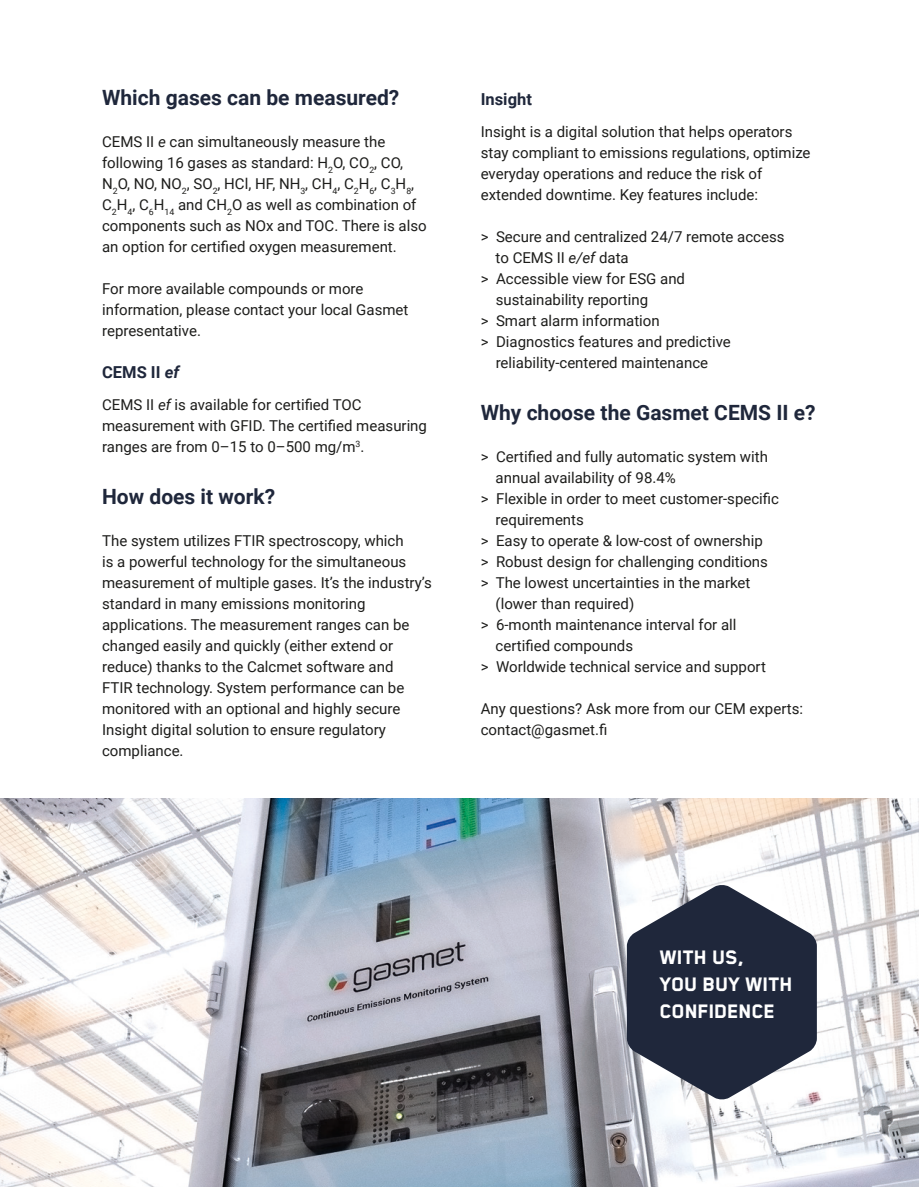
<style>
.page{position:relative;width:919px;height:1187px;background:#fff}
.page>*{position:absolute;margin:0;border:0;box-sizing:border-box;transform-origin:0 0}
.t1{font:22.5px/27px "Blender Strong";color:#fff}
.t2{font:700 21px "Roboto";color:#1f273b}
.t3{font:700 16.5px "Roboto";color:#1f273b}
.t4{font:15px/21px "Roboto";color:#1d1d1b}
.s1{font-style:italic}
</style>
<div class="page">
<img style="left:0;top:798px;width:918px;height:388px">
<svg style="left:626px;top:884px;width:190px;height:215px"></svg>
<h2 class="t2" style="left:102px;top:83px;width:299px">Which gases can be measured?</h2>
<p class="t4" style="left:102px;top:131px;width:326px">CEMS II <span class="s1">e</span> can simultaneously measure the following 16 gases as standard: H<sub>2</sub>O, CO<sub>2</sub>, CO, N<sub>2</sub>O, NO, NO<sub>2</sub>, SO<sub>2</sub>, HCl, HF, NH<sub>3</sub>, CH<sub>4</sub>, C<sub>2</sub>H<sub>6</sub>, C<sub>3</sub>H<sub>8</sub>, C<sub>2</sub>H<sub>4</sub>, C<sub>6</sub>H<sub>14</sub> and CH<sub>2</sub>O as well as combination of components such as NOx and TOC. There is also an option for certified oxygen measurement.</p>
<p class="t4" style="left:102px;top:278px;width:308px">For more available compounds or more information, please contact your local Gasmet representative.</p>
<p class="t3" style="left:102px;top:361px;width:79px">CEMS II <span class="s1">ef</span></p>
<p class="t4" style="left:102px;top:393px;width:326px">CEMS II <span class="s1">ef</span> is available for certified TOC measurement with GFID. The certified measuring ranges are from 0–15 to 0–500 mg/m<sup>3</sup>.</p>
<h2 class="t2" style="left:102px;top:482px;width:174px">How does it work?</h2>
<p class="t4" style="left:102px;top:530px;width:331px">The system utilizes FTIR spectroscopy, which<br>is a powerful technology for the simultaneous measurement of multiple gases. It’s the industry’s standard in many emissions monitoring applications. The measurement ranges can be changed easily and quickly (either extend or reduce) thanks to the Calcmet software and<br>FTIR technology. System performance can be monitored with an optional and highly secure Insight digital solution to ensure regulatory compliance.</p>
<p class="t3" style="left:480px;top:88px;width:53px">Insight</p>
<p class="t4" style="left:480px;top:120px;width:331px">Insight is a digital solution that helps operators stay compliant to emissions regulations, optimize everyday operations and reduce the risk of extended downtime. Key features include:</p>
<p class="t4" style="left:480px;top:225px;width:305px">&gt; Secure and centralized 24/7 remote access</p>
<p class="t4" style="left:495px;top:246px;width:135px">to CEMS II <span class="s1">e/ef</span> data</p>
<p class="t4" style="left:480px;top:267px;width:206px">&gt; Accessible view for ESG and</p>
<p class="t4" style="left:495px;top:288px;width:154px">sustainability reporting</p>
<p class="t4" style="left:480px;top:309px;width:180px">&gt; Smart alarm information</p>
<p class="t4" style="left:480px;top:330px;width:251px">&gt; Diagnostics features and predictive</p>
<p class="t4" style="left:495px;top:351px;width:214px">reliability-centered maintenance</p>
<h2 class="t2" style="left:480px;top:398px;width:336px">Why choose the Gasmet CEMS II e?</h2>
<p class="t4" style="left:480px;top:446px;width:289px">&gt; Certified and fully automatic system with</p>
<p class="t4" style="left:495px;top:467px;width:182px">annual availability of 98.4%</p>
<p class="t4" style="left:480px;top:488px;width:300px">&gt; Flexible in order to meet customer-specific</p>
<p class="t4" style="left:495px;top:509px;width:90px">requirements</p>
<p class="t4" style="left:480px;top:530px;width:284px">&gt; Easy to operate &amp; low-cost of ownership</p>
<p class="t4" style="left:480px;top:551px;width:289px">&gt; Robust design for challenging conditions</p>
<p class="t4" style="left:480px;top:572px;width:271px">&gt; The lowest uncertainties in the market</p>
<p class="t4" style="left:495px;top:593px;width:140px">(lower than required)</p>
<p class="t4" style="left:480px;top:614px;width:257px">&gt; 6-month maintenance interval for all</p>
<p class="t4" style="left:495px;top:635px;width:139px">certified compounds</p>
<p class="t4" style="left:480px;top:656px;width:286px">&gt; Worldwide technical service and support</p>
<p class="t4" style="left:480px;top:698px;width:324px">Any questions? Ask more from our CEM experts: contact@gasmet.fi</p>
<h1 class="t1" style="left:659px;top:943px;width:134px">WITH US,<br>YOU BUY WITH<br>CONFIDENCE</h1>
</div>
